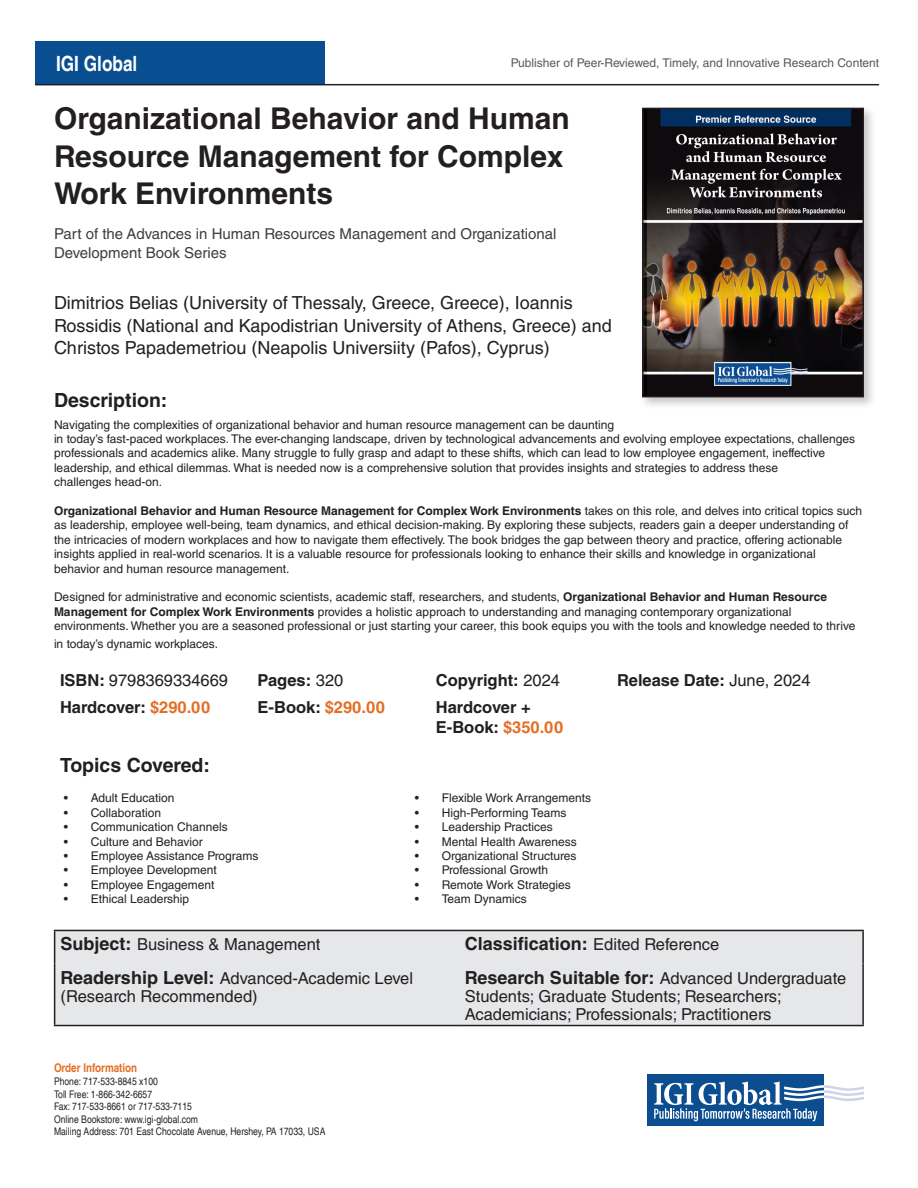
<style>
.page{position:relative;width:918px;height:1188px;background:#fff}
.page>*{position:absolute;margin:0;border:0;box-sizing:border-box;transform-origin:0 0}
.t1{font:700 30px/37.5px "Helvetica LT Std";color:#231f20}
.t2{font:700 condensed 21px "Helvetica LT";color:#fff}
.Description_2{font:700 19.5px "Helvetica LT Std";color:#231f20}
.Description_1{font:700 19.5px "Helvetica LT Std";color:#231f20}
.ISBN{font:18px/22.5px "Helvetica LT Std";color:#231f20}
.Description_2-2{font:700 18px "Helvetica LT Std";color:#231f20}
.Description_2-3{font:16.5px/18px "Helvetica LT Std";color:#231f20}
.Description_2-4{font:700 16.5px/19.8px "Helvetica LT Std";color:#231f20}
.Description_1-2{font:700 16.5px "Helvetica LT Std";color:#231f20}
.ISBN-2{font:15px/19.5px "Helvetica LT Std";color:#3e3e3f}
.Description_2-5{font:12px/14.4px "Helvetica LT Std";color:#231f20}
.t3{font:12px "Helvetica LT Std";color:#57585a}
.t4{font:700 condensed 12px "Helvetica LT";color:#e46e25}
.t5{font:condensed 10.5px/12.6px "Helvetica LT";color:#231f20}
.s1{font-weight:700}
.s2{font-weight:400}
.s3{color:#e46e25}
.s4{font-weight:700;font-size:18px}
.s5{font-weight:400;font-size:16.5px}
</style>
<div class="page">
<div style="left:35px;top:41px;width:290px;height:44px;background:#094e91"></div>
<svg style="left:647px;top:1125px;width:177px;height:1px"></svg>
<div style="left:647px;top:1074px;width:177px;height:51px;background:#0c4d90"></div>
<svg style="left:654px;top:1082px;width:210px;height:39px"></svg>
<hr style="left:35px;top:84px;width:844px;height:1px;background:#231f20">
<div style="left:639px;top:105px;width:237px;height:305px;background:#231f20;opacity:.25"></div>
<img style="left:645px;top:111px;width:216px;height:283px">
<div style="left:642px;top:108px;width:222px;height:289px;border:2px solid #231f20"></div>
<div style="left:55px;top:931px;width:807px;height:94px;background:#e6e7e9"></div>
<hr style="left:54px;top:930px;width:405px;height:1px;background:#231f20">
<hr style="left:54px;top:931px;width:1px;height:33px;background:#231f20">
<hr style="left:459px;top:930px;width:405px;height:1px;background:#231f20">
<hr style="left:862px;top:931px;width:2px;height:33px;background:#231f20">
<hr style="left:54px;top:964px;width:1px;height:61px;background:#231f20">
<hr style="left:862px;top:964px;width:2px;height:61px;background:#231f20">
<hr style="left:54px;top:1025px;width:405px;height:1px;background:#231f20">
<hr style="left:459px;top:1025px;width:405px;height:1px;background:#231f20">
<p class="t2" style="left:56px;top:50px;width:83px">IGI Global</p>
<p class="t3" style="left:511px;top:56px;width:370px">Publisher of Peer-Reviewed, Timely, and Innovative Research Content</p>
<p class="t1" style="left:54px;top:99px;width:517px">Organizational Behavior and Human<br>Resource Management for Complex<br>Work Environments</p>
<p class="ISBN-2" style="left:54px;top:224px;width:504px">Part of the Advances in Human Resources Management and Organizational<br>Development Book Series</p>
<p class="ISBN" style="left:54px;top:292px;width:559px">Dimitrios Belias (University of Thessaly, Greece, Greece), Ioannis<br>Rossidis (National and Kapodistrian University of Athens, Greece) and<br>Christos Papademetriou (Neapolis Universiity (Pafos), Cyprus)</p>
<p class="Description_1" style="left:54px;top:389px;width:115px">Description:</p>
<p class="Description_2-5" style="left:54px;top:417px;width:803px">Navigating the complexities of organizational behavior and human resource management can be daunting<br>in today’s fast-paced workplaces. The ever-changing landscape, driven by technological advancements and evolving employee expectations, challenges professionals and academics alike. Many struggle to fully grasp and adapt to these shifts, which can lead to low employee engagement, ineffective leadership, and ethical dilemmas. What is needed now is a comprehensive solution that provides insights and strategies to address these<br>challenges head-on.</p>
<p class="Description_2-5" style="left:54px;top:504px;width:810px"><span class="s1">Organizational Behavior and Human Resource Management for Complex Work Environments</span> takes on this role, and delves into critical topics such as leadership, employee well-being, team dynamics, and ethical decision-making. By exploring these subjects, readers gain a deeper understanding of the intricacies of modern workplaces and how to navigate them effectively. The book bridges the gap between theory and practice, offering actionable insights applied in real-world scenarios. It is a valuable resource for professionals looking to enhance their skills and knowledge in organizational behavior and human resource management.</p>
<p class="Description_2-5" style="left:54px;top:590px;width:803px">Designed for administrative and economic scientists, academic staff, researchers, and students, <span class="s1">Organizational Behavior and Human Resource<br>Management for Complex Work Environments</span> provides a holistic approach to understanding and managing contemporary organizational environments. Whether you are a seasoned professional or just starting your career, this book equips you with the tools and knowledge needed to thrive</p>
<p class="Description_2-5" style="left:54px;top:637px;width:166px">in today’s dynamic workplaces.</p>
<p class="Description_2-3" style="left:60px;top:671px;width:170px"><span class="s1">ISBN:</span> 9798369334669</p>
<p class="Description_1-2" style="left:258px;top:670px;width:87px">Pages: <span class="s2">320</span></p>
<p class="Description_1-2" style="left:436px;top:670px;width:126px">Copyright: <span class="s2">2024</span></p>
<p class="Description_1-2" style="left:617px;top:670px;width:195px">Release Date: <span class="s2">June, 2024</span></p>
<p class="Description_2-4" style="left:60px;top:697px;width:152px">Hardcover: <span class="s3">$290.00</span></p>
<p class="Description_2-4" style="left:258px;top:697px;width:129px">E-Book: <span class="s3">$290.00</span></p>
<p class="Description_2-4" style="left:436px;top:697px;width:129px">Hardcover +<br>E-Book: <span class="s3">$350.00</span></p>
<p class="Description_2" style="left:60px;top:753px;width:152px">Topics Covered:</p>
<p class="Description_2-5" style="left:64px;top:791px;width:112px">• Adult Education</p>
<p class="Description_2-5" style="left:64px;top:805px;width:99px">• Collaboration</p>
<p class="Description_2-5" style="left:64px;top:820px;width:166px">• Communication Channels</p>
<p class="Description_2-5" style="left:64px;top:834px;width:141px">• Culture and Behavior</p>
<p class="Description_2-5" style="left:64px;top:848px;width:196px">• Employee Assistance Programs</p>
<p class="Description_2-5" style="left:64px;top:863px;width:155px">• Employee Development</p>
<p class="Description_2-5" style="left:64px;top:877px;width:152px">• Employee Engagement</p>
<p class="Description_2-5" style="left:64px;top:892px;width:127px">• Ethical Leadership</p>
<p class="Description_2-5" style="left:415px;top:791px;width:178px">• Flexible Work Arrangements</p>
<p class="Description_2-5" style="left:415px;top:805px;width:153px">• High-Performing Teams</p>
<p class="Description_2-5" style="left:415px;top:820px;width:140px">• Leadership Practices</p>
<p class="Description_2-5" style="left:415px;top:834px;width:164px">• Mental Health Awareness</p>
<p class="Description_2-5" style="left:415px;top:848px;width:163px">• Organizational Structures</p>
<p class="Description_2-5" style="left:415px;top:863px;width:135px">• Professional Growth</p>
<p class="Description_2-5" style="left:415px;top:877px;width:158px">• Remote Work Strategies</p>
<p class="Description_2-5" style="left:415px;top:892px;width:114px">• Team Dynamics</p>
<p class="Description_2-3" style="left:61px;top:936px;width:261px"><span class="s4">Subject:</span> Business &amp; Management</p>
<p class="Description_2-2" style="left:465px;top:933px;width:256px">Classification: <span class="s5">Edited Reference</span></p>
<p class="Description_2-3" style="left:61px;top:969px;width:354px"><span class="s4">Readership Level:</span> Advanced-Academic Level (Research Recommended)</p>
<p class="Description_2-3" style="left:465px;top:969px;width:383px"><span class="s4">Research Suitable for:</span> Advanced Undergraduate<br>Students; Graduate Students; Researchers;<br>Academicians; Professionals; Practitioners</p>
<p class="t4" style="left:54px;top:1061px;width:85px">Order Information</p>
<p class="t5" style="left:54px;top:1075px;width:273px">Phone: 717-533-8845 x100<br>Toll Free: 1-866-342-6657<br>Fax: 717-533-8661 or 717-533-7115<br>Online Bookstore: www.igi-global.com<br>Mailing Address: 701 East Chocolate Avenue, Hershey, PA 17033, USA</p>
</div>
